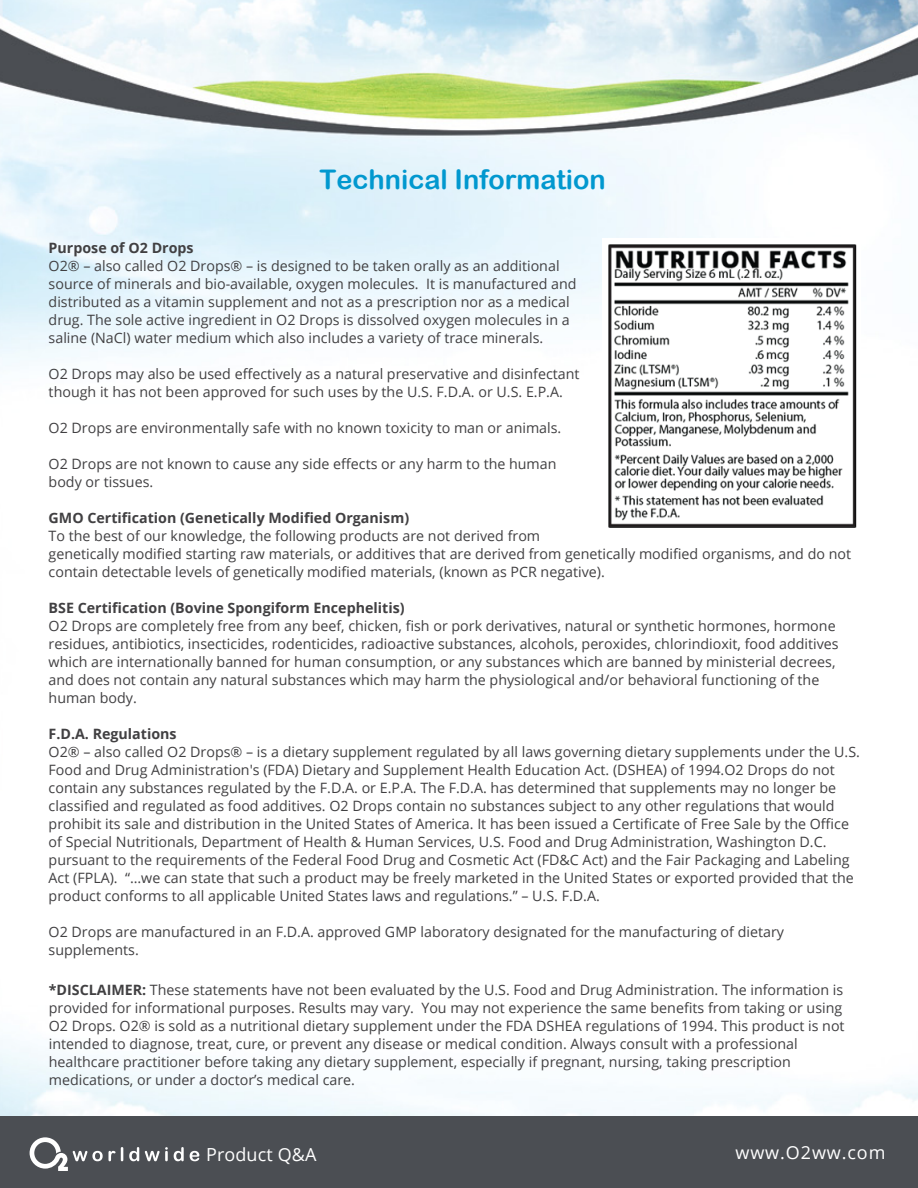
<style>
.page{position:relative;width:918px;height:1188px;background:#fff}
.page>*{position:absolute;margin:0;border:0;box-sizing:border-box;transform-origin:0 0}
.t1{font:27px "Arial Rounded MT Bold";color:#0198cf}
.t2{font:18px "Open Sans";letter-spacing:.05em;color:#fff}
.t3{font:18px "Open Sans";letter-spacing:.005em;color:#fff}
.t4{font:14.25px/18px "Open Sans";color:#414042}
.t5{font:700 14.25px "Open Sans";color:#414042}
.s1{font-weight:700}
</style>
<div class="page">
<img style="left:0;top:0;width:918px;height:1116px">
<img style="left:602px;top:239px;width:258px;height:296px">
<div style="left:0;top:1116px;width:918px;height:72px;background:#4b4e53"></div>
<svg style="left:30px;top:1137px;width:93px;height:34px"></svg>
<svg style="left:129px;top:1147px;width:10px;height:14px"></svg>
<svg style="left:145px;top:1147px;width:23px;height:14px"></svg>
<svg style="left:174px;top:1147px;width:10px;height:14px"></svg>
<svg style="left:190px;top:1151px;width:9px;height:10px"></svg>
<h1 class="t1" style="left:320px;top:163px;width:288px">Technical Information</h1>
<p class="t5" style="left:49px;top:237px;width:146px">Purpose of O2 Drops</p>
<p class="t4" style="left:49px;top:256px;width:529px">O2® – also called O2 Drops® – is designed to be taken orally as an additional source of minerals and bio-available, oxygen molecules. It is manufactured and distributed as a vitamin supplement and not as a prescription nor as a medical drug. The sole active ingredient in O2 Drops is dissolved oxygen molecules in a saline (NaCl) water medium which also includes a variety of trace minerals.</p>
<p class="t4" style="left:49px;top:364px;width:532px">O2 Drops may also be used effectively as a natural preservative and disinfectant though it has not been approved for such uses by the U.S. F.D.A. or U.S. E.P.A.</p>
<p class="t4" style="left:49px;top:418px;width:514px">O2 Drops are environmentally safe with no known toxicity to man or animals.</p>
<p class="t4" style="left:49px;top:454px;width:509px">O2 Drops are not known to cause any side effects or any harm to the human body or tissues.</p>
<p class="t5" style="left:49px;top:507px;width:362px">GMO Certification (Genetically Modified Organism)</p>
<p class="t4" style="left:49px;top:526px;width:804px">To the best of our knowledge, the following products are not derived from<br>genetically modified starting raw materials, or additives that are derived from genetically modified organisms, and do not contain detectable levels of genetically modified materials, (known as PCR negative).</p>
<p class="t5" style="left:49px;top:597px;width:357px">BSE Certification (Bovine Spongiform Encephelitis)</p>
<p class="t4" style="left:49px;top:616px;width:792px">O2 Drops are completely free from any beef, chicken, fish or pork derivatives, natural or synthetic hormones, hormone residues, antibiotics, insecticides, rodenticides, radioactive substances, alcohols, peroxides, chlorindioxit, food additives which are internationally banned for human consumption, or any substances which are banned by ministerial decrees, and does not contain any natural substances which may harm the physiological and/or behavioral functioning of the human body.</p>
<p class="t5" style="left:49px;top:723px;width:130px">F.D.A. Regulations</p>
<p class="t4" style="left:49px;top:742px;width:813px">O2® – also called O2 Drops® – is a dietary supplement regulated by all laws governing dietary supplements under the U.S.<br>Food and Drug Administration's (FDA) Dietary and Supplement Health Education Act. (DSHEA) of 1994.O2 Drops do not contain any substances regulated by the F.D.A. or E.P.A. The F.D.A. has determined that supplements may no longer be classified and regulated as food additives. O2 Drops contain no substances subject to any other regulations that would prohibit its sale and distribution in the United States of America. It has been issued a Certificate of Free Sale by the Office of Special Nutritionals, Department of Health &amp; Human Services, U.S. Food and Drug Administration, Washington D.C. pursuant to the requirements of the Federal Food Drug and Cosmetic Act (FD&amp;C Act) and the Fair Packaging and Labeling Act (FPLA). “…we can state that such a product may be freely marketed in the United States or exported provided that the product conforms to all applicable United States laws and regulations.” – U.S. F.D.A.</p>
<p class="t4" style="left:49px;top:922px;width:737px">O2 Drops are manufactured in an F.D.A. approved GMP laboratory designated for the manufacturing of dietary supplements.</p>
<p class="t4" style="left:49px;top:980px;width:797px"><span class="s1">*DISCLAIMER:</span> These statements have not been evaluated by the U.S. Food and Drug Administration. The information is provided for informational purposes. Results may vary. You may not experience the same benefits from taking or using O2 Drops. O2® is sold as a nutritional dietary supplement under the FDA DSHEA regulations of 1994. This product is not intended to diagnose, treat, cure, or prevent any disease or medical condition. Always consult with a professional healthcare practitioner before taking any dietary supplement, especially if pregnant, nursing, taking prescription medications, or under a doctor’s medical care.</p>
<p class="t3" style="left:206px;top:1142px;width:112px">Product Q&amp;A</p>
<p class="t2" style="left:735px;top:1141px;width:151px">www.O2ww.com</p>
</div>
